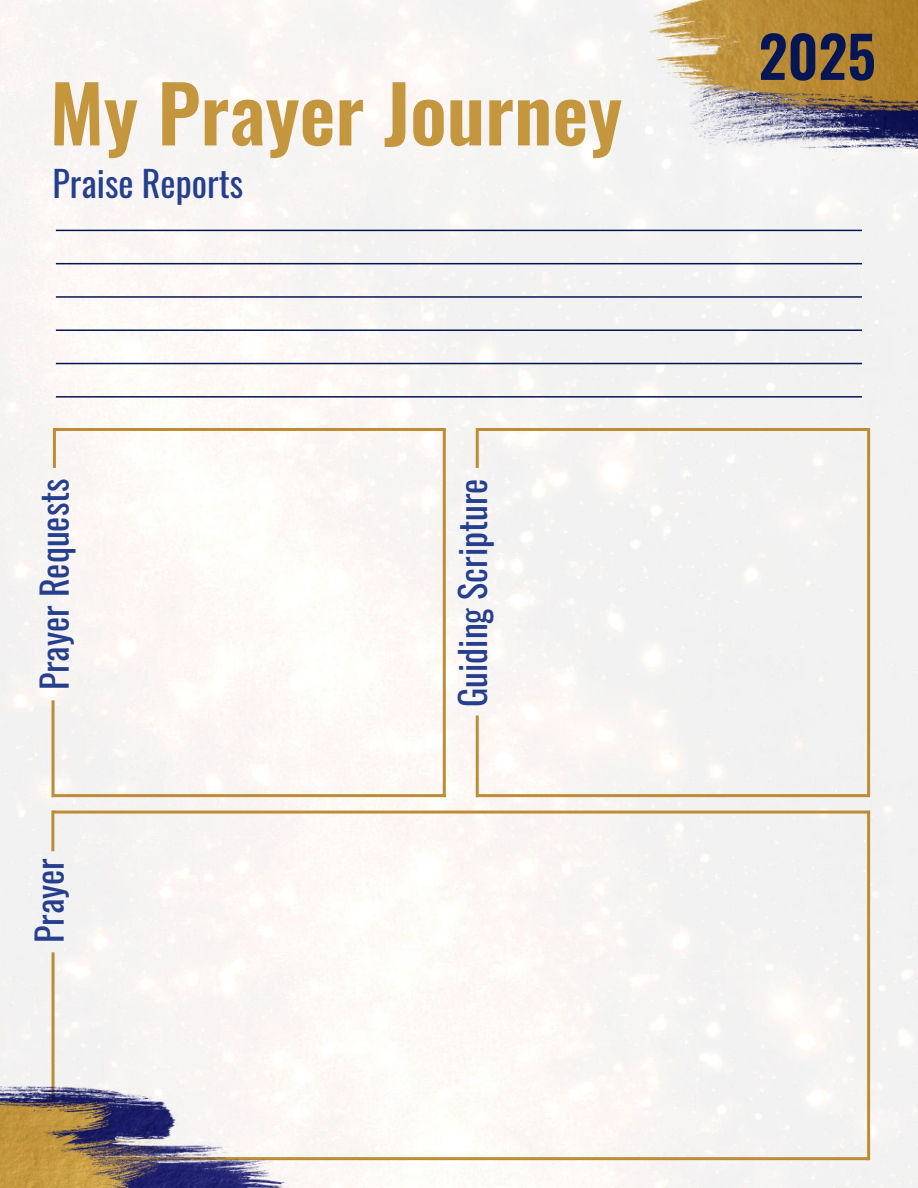
<style>
.page{position:relative;width:918px;height:1188px;background:#fff}
.page>*{position:absolute;margin:0;border:0;box-sizing:border-box;transform-origin:0 0}
.t1{font:600 78px "Oswald";color:#c4963e}
.t2{font:600 57px "Oswald";color:#061554}
.t3{font:36px "Oswald";color:#253f8e}
</style>
<div class="page">
<img style="left:0;top:0;width:918px;height:1188px">
<hr style="left:56px;top:230px;width:806px;height:1px;background:#061554">
<hr style="left:56px;top:263px;width:806px;height:1px;background:#061554">
<hr style="left:56px;top:296px;width:806px;height:2px;background:#061554">
<hr style="left:56px;top:330px;width:806px;height:1px;background:#061554">
<hr style="left:56px;top:363px;width:806px;height:1px;background:#061554">
<hr style="left:56px;top:396px;width:806px;height:2px;background:#061554">
<img style="left:690px;top:16px;width:228px;height:146px">
<img style="left:650px;top:0;width:267px;height:110px">
<hr style="left:53px;top:428px;width:393px;height:3px;background:#bd8c33">
<hr style="left:443px;top:429px;width:3px;height:368px;background:#bd8c33">
<hr style="left:52px;top:794px;width:394px;height:3px;background:#bd8c33">
<hr style="left:52px;top:700px;width:3px;height:97px;background:#bd8c33">
<hr style="left:476px;top:428px;width:3px;height:40px;background:#bd8c33">
<hr style="left:477px;top:428px;width:393px;height:3px;background:#bd8c33">
<hr style="left:867px;top:429px;width:3px;height:368px;background:#bd8c33">
<hr style="left:476px;top:794px;width:394px;height:3px;background:#bd8c33">
<hr style="left:476px;top:715px;width:3px;height:82px;background:#bd8c33">
<hr style="left:53px;top:811px;width:817px;height:3px;background:#bd8c33">
<hr style="left:867px;top:811px;width:3px;height:349px;background:#bd8c33">
<hr style="left:52px;top:1157px;width:817px;height:3px;background:#bd8c33">
<hr style="left:52px;top:952px;width:3px;height:208px;background:#bd8c33">
<hr style="left:53px;top:429px;width:3px;height:39px;background:#bd8c33">
<hr style="left:51px;top:811px;width:3px;height:40px;background:#bd8c33">
<img style="left:0;top:1087px;width:289px;height:101px">
<img style="left:0;top:1100px;width:164px;height:88px">
<h1 class="t1" style="left:50px;top:81px;width:574px">My Prayer Journey</h1>
<p class="t3" style="left:53px;top:169px;width:192px">Praise Reports</p>
<p class="t3" style="left:39px;top:690px;width:214px;rotate:-90deg">Prayer Requests</p>
<p class="t3" style="left:458px;top:707px;width:230px;rotate:-90deg">Guiding Scripture</p>
<p class="t3" style="left:34px;top:943px;width:86px;rotate:-90deg">Prayer</p>
<h2 class="t2" style="left:759px;top:33px;width:119px">2025</h2>
</div>
